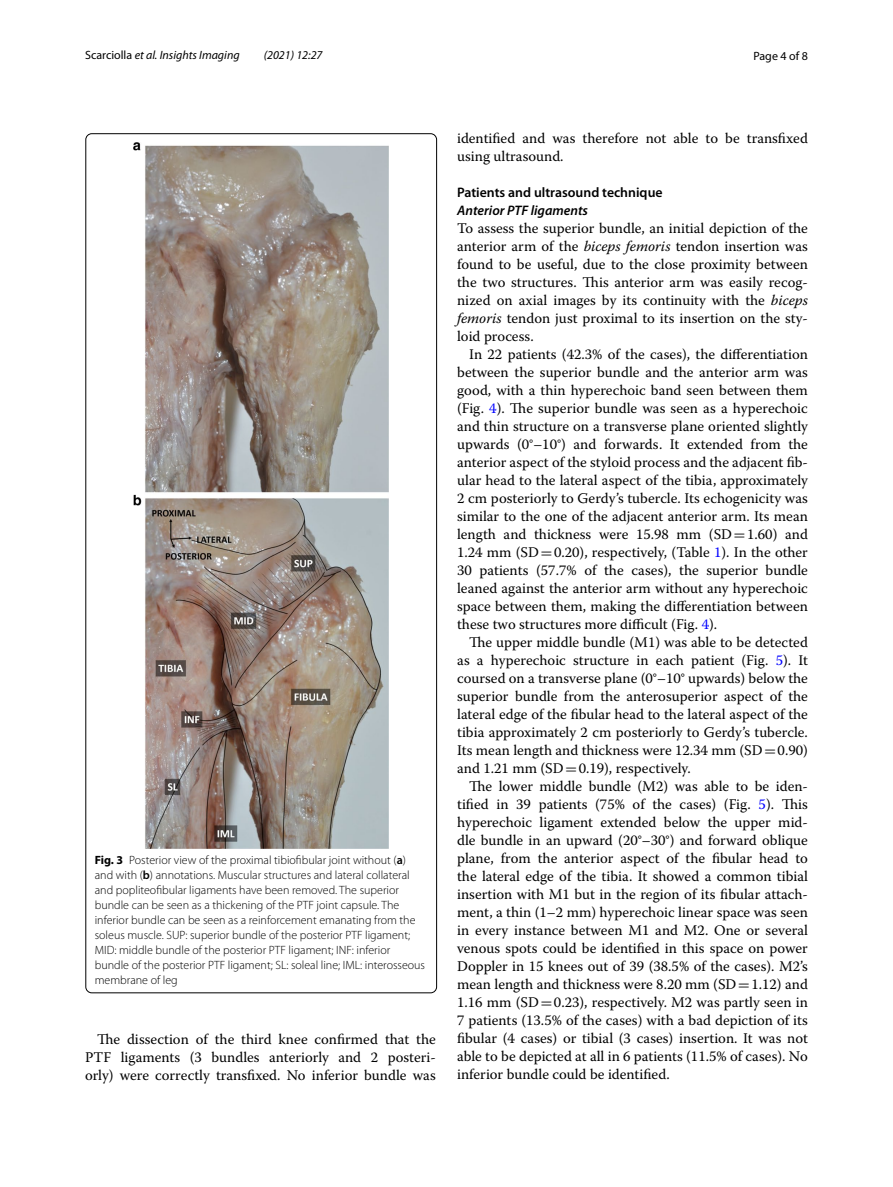
<style>
.page{position:relative;width:893px;height:1187px;background:#fff}
.page>*{position:absolute;margin:0;border:0;box-sizing:border-box;transform-origin:0 0}
.t1{font:14.7px/18px "Warnock Pro";color:#000;text-align:justify}
.t2{font:600 13.8px "Myriad Pro";color:#000}
.t3{font:italic 600 13.8px "Myriad Pro";color:#000}
.t4{font:300 12px/15px "Myriad Pro";color:#000}
.t5{font:italic 12px "Myriad Pro";color:#000}
.t6{font:12px "Myriad Pro";color:#000}
.s1{font-style:normal}
.s2{font-weight:700}
.s3{font-weight:600}
.s4{font-style:italic}
.s5{color:#00f}
.s6{font-family:"MTSY"}
</style>
<div class="page">
<img style="left:134px;top:143px;width:255px;height:705px">
<p class="t5" style="left:85px;top:48px;width:156px"><span class="s1">Scarciolla</span> et al. Insights Imaging</p>
<p class="t5" style="left:264px;top:48px;width:60px">(2021) 12:27</p>
<p class="t6" style="left:753px;top:48px;width:56px">Page 4 of 8</p>
<p class="t4" style="left:95px;top:852px;width:332px"><span class="s2">Fig. 3</span> Posterior view of the proximal tibiofibular joint without (<span class="s3">a</span>) and with (<span class="s3">b</span>) annotations. Muscular structures and lateral collateral and popliteofibular ligaments have been removed. The superior bundle can be seen as a thickening of the PTF joint capsule. The inferior bundle can be seen as a reinforcement emanating from the soleus muscle. SUP: superior bundle of the posterior PTF ligament; MID: middle bundle of the posterior PTF ligament; INF: inferior bundle of the posterior PTF ligament; SL: soleal line; IML: interosseous membrane of leg</p>
<p class="t1" style="left:85px;top:1029px;width:352px;text-indent:12px">The dissection of the third knee confirmed that the PTF ligaments (3 bundles anteriorly and 2 posteri&shy;orly) were correctly transfixed. No inferior bundle was</p>
<p class="t1" style="left:457px;top:128px;width:352px">identified and was therefore not able to be transfixed using ultrasound.</p>
<p class="t2" style="left:457px;top:183px;width:207px">Patients and ultrasound technique</p>
<p class="t3" style="left:457px;top:201px;width:132px">Anterior PTF ligaments</p>
<p class="t1" style="left:457px;top:218px;width:352px">To assess the superior bundle, an initial depiction of the anterior arm of the <span class="s4">biceps femoris</span> tendon insertion was found to be useful, due to the close proximity between the two structures. This anterior arm was easily recog&shy;nized on axial images by its continuity with the <span class="s4">biceps femoris</span> tendon just proximal to its insertion on the sty&shy;loid process.</p>
<p class="t1" style="left:457px;top:344px;width:352px;text-indent:12px">In 22 patients (42.3% of the cases), the differentiation between the superior bundle and the anterior arm was good, with a thin hyperechoic band seen between them (Fig. <span class="s5">4</span>). The superior bundle was seen as a hyperechoic and thin structure on a transverse plane oriented slightly upwards (0°–10°) and forwards. It extended from the anterior aspect of the styloid process and the adjacent fib&shy;ular head to the lateral aspect of the tibia, approximately 2 cm posteriorly to Gerdy’s tubercle. Its echogenicity was similar to the one of the adjacent anterior arm. Its mean length and thickness were 15.98 mm (SD<span class="s6">=</span>1.60) and 1.24 mm (SD<span class="s6">=</span>0.20), respectively, (Table <span class="s5">1</span>). In the other 30 patients (57.7% of the cases), the superior bundle leaned against the anterior arm without any hyperechoic space between them, making the differentiation between these two structures more difficult (Fig. <span class="s5">4</span>).</p>
<p class="t1" style="left:457px;top:632px;width:352px;text-indent:12px">The upper middle bundle (M1) was able to be detected as a hyperechoic structure in each patient (Fig. <span class="s5">5</span>). It coursed on a transverse plane (0°–10° upwards) below the superior bundle from the anterosuperior aspect of the lateral edge of the fibular head to the lateral aspect of the tibia approximately 2 cm posteriorly to Gerdy’s tubercle.<br>Its mean length and thickness were 12.34 mm (SD<span class="s6">=</span>0.90) and 1.21 mm (SD<span class="s6">=</span>0.19), respectively.</p>
<p class="t1" style="left:457px;top:776px;width:352px;text-indent:12px">The lower middle bundle (M2) was able to be iden&shy;tified in 39 patients (75% of the cases) (Fig. <span class="s5">5</span>). This hyperechoic ligament extended below the upper mid&shy;dle bundle in an upward (20°–30°) and forward oblique plane, from the anterior aspect of the fibular head to the lateral edge of the tibia. It showed a common tibial insertion with M1 but in the region of its fibular attach&shy;ment, a thin (1–2 mm) hyperechoic linear space was seen in every instance between M1 and M2. One or several venous spots could be identified in this space on power Doppler in 15 knees out of 39 (38.5% of the cases). M2’s mean length and thickness were 8.20 mm (SD<span class="s6">=</span>1.12) and 1.16 mm (SD<span class="s6">=</span>0.23), respectively. M2 was partly seen in 7 patients (13.5% of the cases) with a bad depiction of its fibular (4 cases) or tibial (3 cases) insertion. It was not able to be depicted at all in 6 patients (11.5% of cases). No inferior bundle could be identified.</p>
</div>
